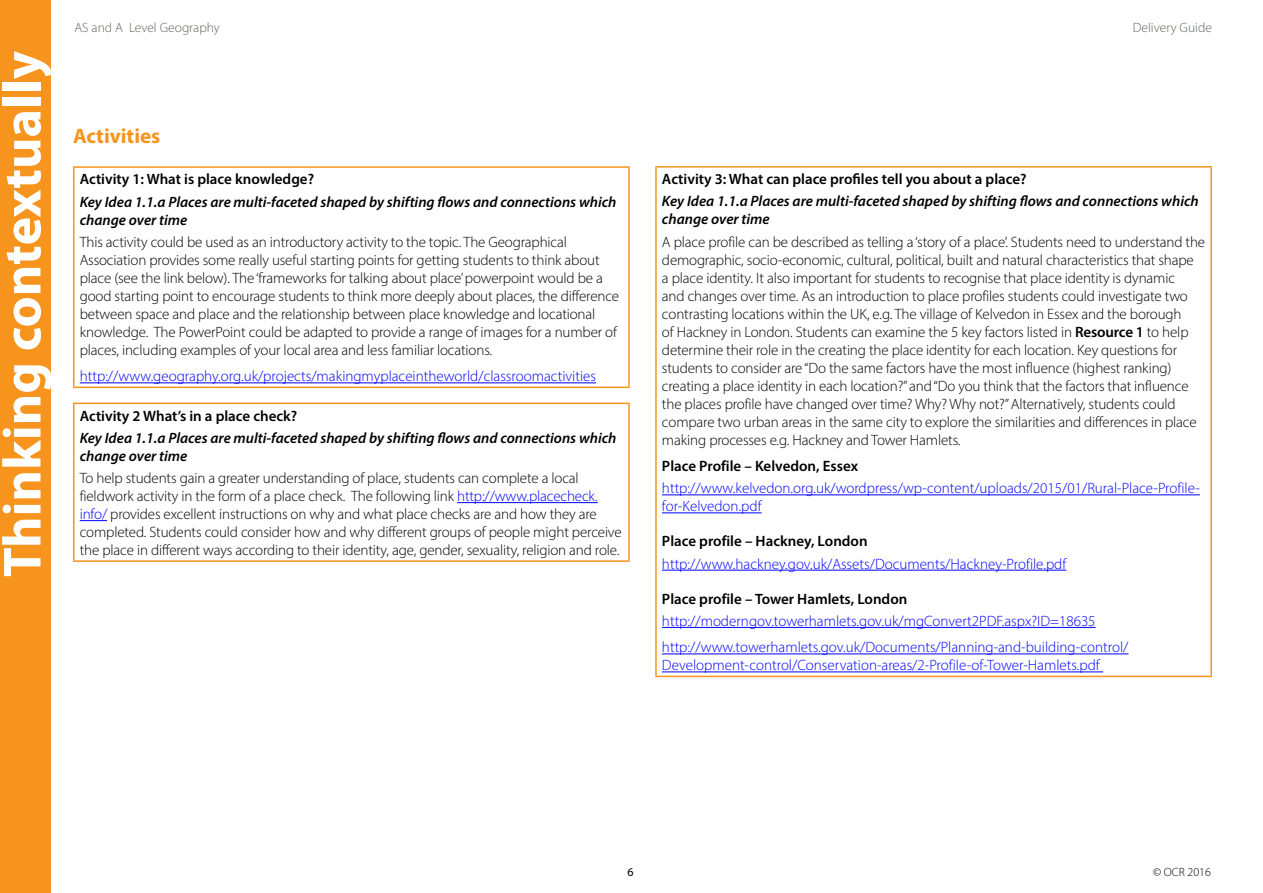
<style>
.page{position:relative;width:1263px;height:893px;background:#fff}
.page>*{position:absolute;margin:0;border:0;box-sizing:border-box;transform-origin:0 0}
.t1{font:700 54px "Myriad Pro";color:#fff}
.t2{font:700 21px "Myriad Pro";color:#f7941e}
.body{font:300 15px/18px "Myriad Pro";letter-spacing:-.01em;color:#000}
.body-2{font:300 15px/18px "Myriad Pro";color:#00f}
.Body_semi_10pt{font:italic 600 15px/18px "Myriad Pro";color:#000}
.Body_semi_10pt-2{font:600 15px "Myriad Pro";color:#000}
.body-3{font:600 15px "Myriad Pro";color:#000}
.t3{font:300 13.5px "Myriad Pro";color:#5b685d}
.t4{font:300 12px "Myriad Pro";color:#000}
.t5{font:12px "Myriad Pro";color:#000}
.s1{color:#00f}
.s2{font-weight:600}
</style>
<div class="page">
<div style="left:0;top:0;width:51px;height:893px;background:#f7941e"></div>
<hr style="left:73px;top:166px;width:557px;height:2px;background:#f7941e">
<hr style="left:73px;top:168px;width:1px;height:219px;background:#f7941e">
<hr style="left:628px;top:168px;width:2px;height:219px;background:#f7941e">
<hr style="left:73px;top:387px;width:557px;height:1px;background:#f7941e">
<hr style="left:80px;top:382px;width:516px;height:1px;background:#00f">
<hr style="left:73px;top:403px;width:557px;height:1px;background:#f7941e">
<hr style="left:73px;top:404px;width:1px;height:156px;background:#f7941e">
<hr style="left:628px;top:404px;width:2px;height:156px;background:#f7941e">
<hr style="left:73px;top:560px;width:557px;height:2px;background:#f7941e">
<hr style="left:457px;top:502px;width:141px;height:1px;background:#00f">
<svg style="left:80px;top:520px;width:27px;height:1px"></svg>
<hr style="left:655px;top:166px;width:557px;height:2px;background:#f7941e">
<hr style="left:655px;top:168px;width:2px;height:508px;background:#f7941e">
<hr style="left:1210px;top:168px;width:2px;height:508px;background:#f7941e">
<hr style="left:655px;top:676px;width:557px;height:1px;background:#f7941e">
<hr style="left:662px;top:494px;width:538px;height:1px;background:#00f">
<hr style="left:662px;top:512px;width:100px;height:1px;background:#00f">
<hr style="left:662px;top:570px;width:404px;height:1px;background:#00f">
<hr style="left:662px;top:627px;width:434px;height:1px;background:#00f">
<hr style="left:662px;top:653px;width:466px;height:1px;background:#00f">
<hr style="left:662px;top:671px;width:441px;height:1px;background:#00f">
<h1 class="t1" style="left:-13px;top:577px;width:527px;rotate:-90deg">Thinking contextually</h1>
<p class="t3" style="left:74px;top:20px;width:147px">AS and A Level Geography</p>
<p class="t3" style="left:1133px;top:20px;width:81px">Delivery Guide</p>
<p class="t2" style="left:73px;top:123px;width:89px">Activities</p>
<p class="Body_semi_10pt-2" style="left:80px;top:170px;width:236px">Activity 1: What is place knowledge?</p>
<p class="Body_semi_10pt" style="left:80px;top:192px;width:538px">Key Idea 1.1.a Places are multi-faceted shaped by shifting flows and connections which change over time</p>
<h4 class="body" style="left:80px;top:233px;width:541px">This activity could be used as an introductory activity to the topic. The Geographical Association provides some really useful starting points for getting students to think about place (see the link below). The ‘frameworks for talking about place’ powerpoint would be a good starting point to encourage students to think more deeply about places, the difference between space and place and the relationship between place knowledge and locational knowledge. The PowerPoint could be adapted to provide a range of images for a number of places, including examples of your local area and less familiar locations.</h4>
<h4 class="body-2" style="left:80px;top:367px;width:518px">http://www.geography.org.uk/projects/makingmyplaceintheworld/classroomactivities</h4>
<p class="Body_semi_10pt-2" style="left:80px;top:406px;width:219px">Activity 2 What’s in a place check?</p>
<p class="Body_semi_10pt" style="left:80px;top:428px;width:538px">Key Idea 1.1.a Places are multi-faceted shaped by shifting flows and connections which change over time</p>
<h4 class="body" style="left:80px;top:469px;width:543px">To help students gain a greater understanding of place, students can complete a local fieldwork activity in the form of a place check. The following link <span class="s1">http://www.placecheck. info/</span> provides excellent instructions on why and what place checks are and how they are completed. Students could consider how and why different groups of people might perceive the place in different ways according to their identity, age, gender, sexuality, religion and role.</h4>
<p class="Body_semi_10pt-2" style="left:662px;top:169px;width:366px">Activity 3: What can place profiles tell you about a place?</p>
<p class="Body_semi_10pt" style="left:662px;top:192px;width:538px">Key Idea 1.1.a Places are multi-faceted shaped by shifting flows and connections which change over time</p>
<h4 class="body" style="left:662px;top:232px;width:545px">A place profile can be described as telling a ‘story of a place’. Students need to understand the demographic, socio-economic, cultural, political, built and natural characteristics that shape<br>a place identity. It also important for students to recognise that place identity is dynamic<br>and changes over time. As an introduction to place profiles students could investigate two contrasting locations within the UK, e.g. The village of Kelvedon in Essex and the borough<br>of Hackney in London. Students can examine the 5 key factors listed in <span class="s2">Resource 1</span> to help determine their role in the creating the place identity for each location. Key questions for students to consider are “Do the same factors have the most influence (highest ranking) creating a place identity in each location?” and “Do you think that the factors that influence the places profile have changed over time? Why? Why not?” Alternatively, students could compare two urban areas in the same city to explore the similarities and differences in place making processes e.g. Hackney and Tower Hamlets.</h4>
<h4 class="body-3" style="left:662px;top:456px;width:198px">Place Profile – Kelvedon, Essex</h4>
<h4 class="body-2" style="left:662px;top:479px;width:539px">http://www.kelvedon.org.uk/wordpress/wp-content/uploads/2015/01/Rural-Place-Profile&shy;for-Kelvedon.pdf</h4>
<h4 class="body-3" style="left:662px;top:532px;width:207px">Place profile – Hackney, London</h4>
<h4 class="body-2" style="left:662px;top:554px;width:406px">http://www.hackney.gov.uk/Assets/Documents/Hackney-Profile.pdf</h4>
<h4 class="body-3" style="left:662px;top:589px;width:247px">Place profile – Tower Hamlets, London</h4>
<h4 class="body-2" style="left:662px;top:612px;width:435px">http://moderngov.towerhamlets.gov.uk/mgConvert2PDF.aspx?ID=18635</h4>
<h4 class="body-2" style="left:662px;top:638px;width:468px">http://www.towerhamlets.gov.uk/Documents/Planning-and-building-control/<br>Development-control/Conservation-areas/2-Profile-of-Tower-Hamlets.pdf</h4>
<p class="t5" style="left:627px;top:865px;width:8px">6</p>
<p class="t4" style="left:1153px;top:865px;width:59px">© OCR 2016</p>
</div>
